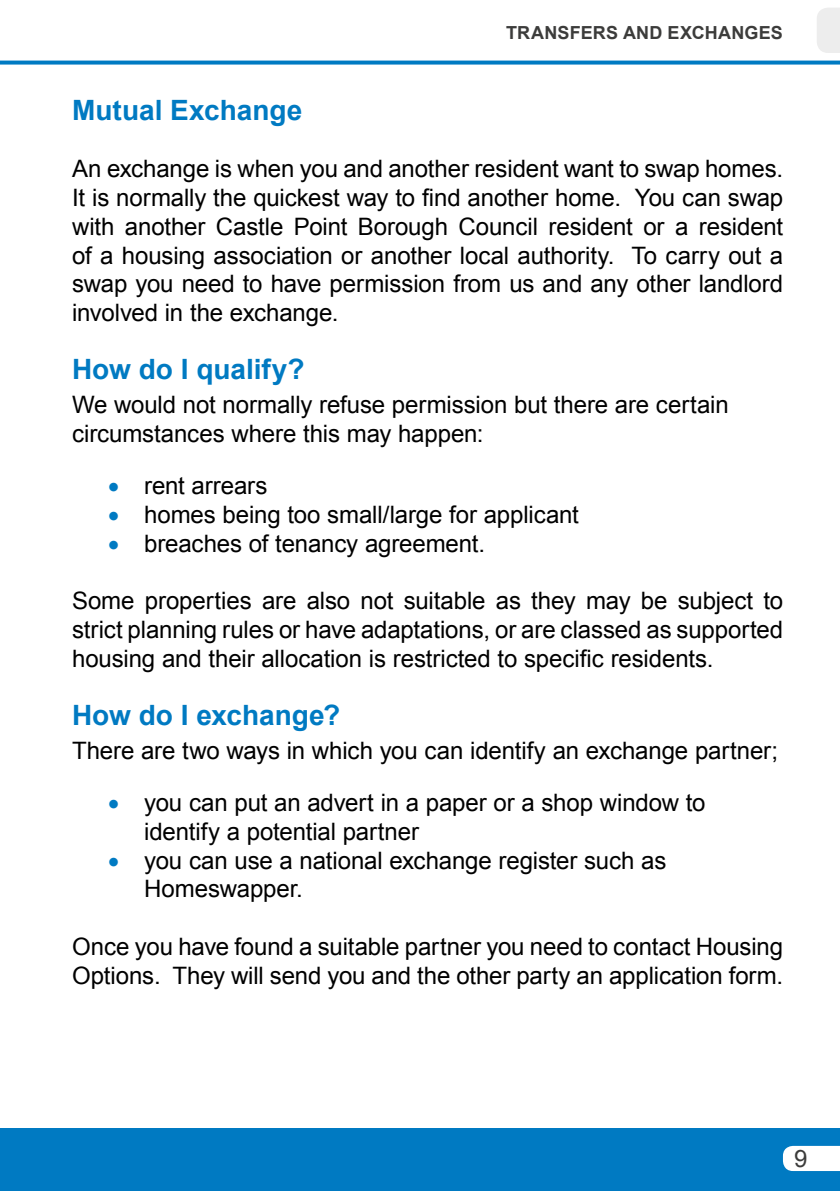
<style>
.page{position:relative;width:840px;height:1191px;background:#fff}
.page>*{position:absolute;margin:0;border:0;box-sizing:border-box;transform-origin:0 0}
.t1{font:700 28px "Arial";color:#007ac2}
.t2{font:24px/28.8px "Arial";letter-spacing:-.005em;color:#000}
.t3{font:24px "Arial";color:#3c3c3b}
.t4{font:700 18px "Arial";letter-spacing:.01em;color:#3c3c3b}
.s1{color:#007ac2}
</style>
<div class="page">
<div style="left:0;top:1128px;width:839px;height:63px;background:#007ac2"></div>
<svg style="left:0;top:61px;width:839px;height:4px;background:#1b88c8"></svg>
<svg style="left:782px;top:1145px;width:57px;height:26px"></svg>
<svg style="left:817px;top:8px;width:22px;height:45px"></svg>
<p class="t4" style="left:506px;top:20px;width:278px">TRANSFERS AND EXCHANGES</p>
<p class="t1" style="left:72px;top:91px;width:232px">Mutual Exchange</p>
<p class="t2" style="left:72px;top:155px;width:712px;text-align:justify">An exchange is when you and another resident want to swap homes.<br>It is normally the quickest way to find another home. You can swap with another Castle Point Borough Council resident or a resident of a housing association or another local authority. To carry out a swap you need to have permission from us and any other landlord involved in the exchange.</p>
<p class="t1" style="left:72px;top:350px;width:234px">How do I qualify?</p>
<p class="t2" style="left:72px;top:391px;width:657px">We would not normally refuse permission but there are certain circumstances where this may happen:</p>
<p class="t2" style="left:108px;top:471px;width:161px"><span class="s1">•</span> rent arrears</p>
<p class="t2" style="left:108px;top:500px;width:472px"><span class="s1">•</span> homes being too small/large for applicant</p>
<p class="t2" style="left:108px;top:529px;width:378px"><span class="s1">•</span> breaches of tenancy agreement.</p>
<p class="t2" style="left:72px;top:587px;width:712px;text-align:justify">Some properties are also not suitable as they may be subject to strict planning rules or have adaptations, or are classed as supported housing and their allocation is restricted to specific residents.</p>
<p class="t1" style="left:72px;top:696px;width:269px">How do I exchange?</p>
<p class="t2" style="left:72px;top:736px;width:707px">There are two ways in which you can identify an exchange partner;</p>
<p class="t2" style="left:144px;top:788px;width:562px;text-indent:-36px"><span class="s1">•</span> you can put an advert in a paper or a shop window to identify a potential partner</p>
<p class="t2" style="left:144px;top:846px;width:523px;text-indent:-36px"><span class="s1">•</span> you can use a national exchange register such as<br>Homeswapper.</p>
<p class="t2" style="left:72px;top:932px;width:712px">Once you have found a suitable partner you need to contact Housing<br>Options. They will send you and the other party an application form.</p>
<p class="t3" style="left:793px;top:1143px;width:15px">9</p>
</div>
